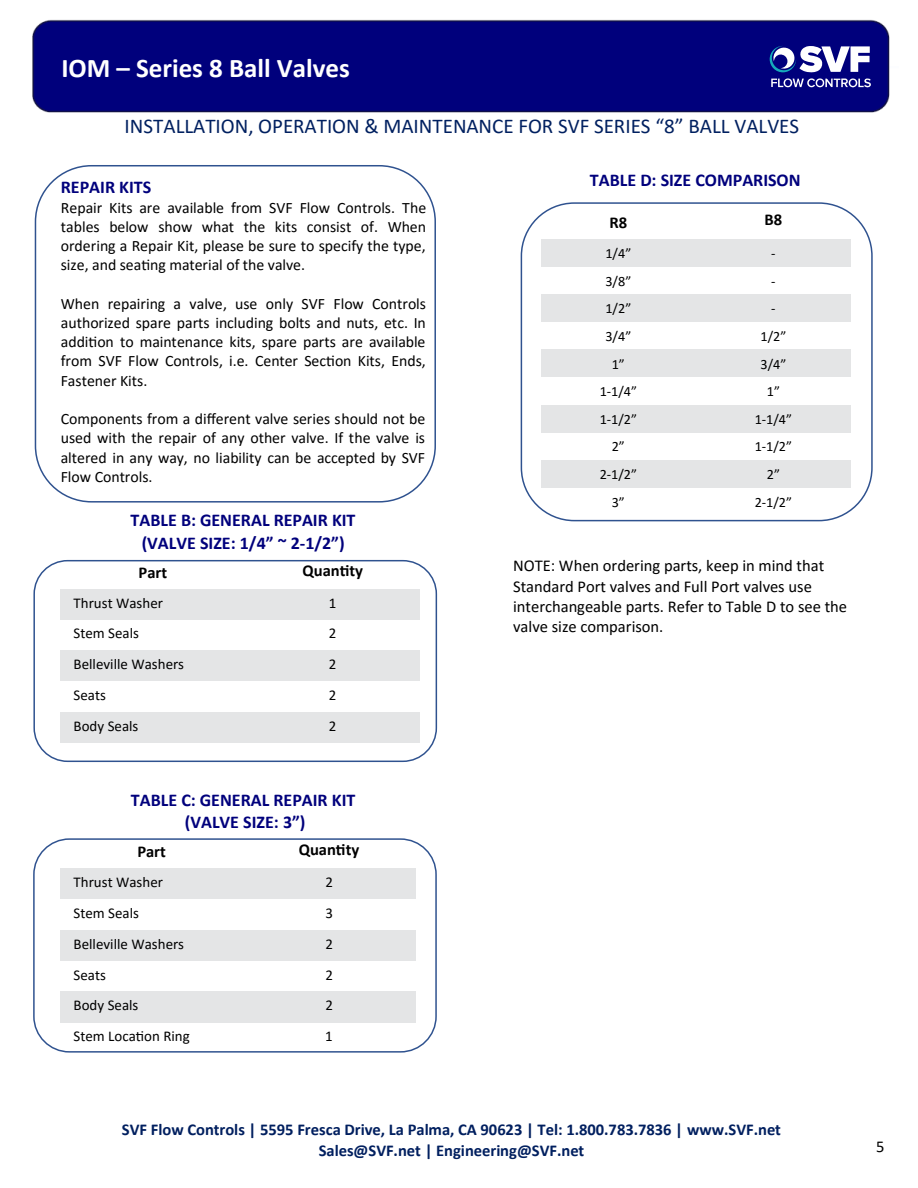
<style>
.page{position:relative;width:918px;height:1188px;background:#fff}
.page>*{position:absolute;margin:0;border:0;box-sizing:border-box;transform-origin:0 0}
.t1{font:700 27px "Calibri";color:#fff}
.t2{font:21px "Calibri";color:#002060}
.t3{font:700 18px/22.6px "Calibri";color:#00007c;text-align:center}
.t4{font:16.5px/20.1px "Calibri";color:#000}
.t5{font:700 16.5px/20.4px "Calibri";color:#001f5f;text-align:center}
.t6{font:700 16.5px "Calibri";color:#000}
.t7{font:15.9px/19.2px "Calibri";color:#000;text-align:justify}
.t8{font:15px "Calibri";color:#000}
.t9{font:14.25px "Calibri";color:#000}
</style>
<div class="page">
<div style="left:60px;top:589px;width:185px;height:31px;background:#e4e5e6"></div>
<div style="left:245px;top:589px;width:175px;height:31px;background:#e4e5e6"></div>
<div style="left:60px;top:650px;width:185px;height:31px;background:#e4e5e6"></div>
<div style="left:245px;top:650px;width:175px;height:31px;background:#e4e5e6"></div>
<div style="left:60px;top:712px;width:185px;height:30px;background:#e4e5e6"></div>
<div style="left:245px;top:712px;width:175px;height:30px;background:#e4e5e6"></div>
<div style="left:60px;top:868px;width:183px;height:31px;background:#e4e5e6"></div>
<div style="left:243px;top:868px;width:172px;height:31px;background:#e4e5e6"></div>
<div style="left:60px;top:930px;width:183px;height:31px;background:#e4e5e6"></div>
<div style="left:243px;top:930px;width:172px;height:31px;background:#e4e5e6"></div>
<div style="left:60px;top:992px;width:183px;height:31px;background:#e4e5e6"></div>
<div style="left:243px;top:992px;width:172px;height:31px;background:#e4e5e6"></div>
<div style="left:541px;top:239px;width:155px;height:28px;background:#e4e5e6"></div>
<div style="left:696px;top:239px;width:155px;height:28px;background:#e4e5e6"></div>
<div style="left:541px;top:295px;width:155px;height:27px;background:#e4e5e6"></div>
<div style="left:696px;top:295px;width:155px;height:27px;background:#e4e5e6"></div>
<div style="left:541px;top:350px;width:155px;height:27px;background:#e4e5e6"></div>
<div style="left:696px;top:350px;width:155px;height:27px;background:#e4e5e6"></div>
<div style="left:541px;top:405px;width:155px;height:27px;background:#e4e5e6"></div>
<div style="left:696px;top:405px;width:155px;height:27px;background:#e4e5e6"></div>
<div style="left:541px;top:460px;width:155px;height:28px;background:#e4e5e6"></div>
<div style="left:696px;top:460px;width:155px;height:28px;background:#e4e5e6"></div>
<img style="left:32px;top:19px;width:858px;height:94px">
<div style="left:35px;top:165px;width:401px;height:338px;border:2px solid #2f528f;border-radius:56px"></div>
<div style="left:33px;top:560px;width:404px;height:202px;border:2px solid #2f528f;border-radius:33px"></div>
<div style="left:33px;top:838px;width:404px;height:215px;border:2px solid #2f528f;border-radius:35px"></div>
<div style="left:521px;top:202px;width:352px;height:319px;border:2px solid #2f528f;border-radius:53px"></div>
<div style="left:543px;top:36px;width:338px;height:62px;background:#00007c"></div>
<svg style="left:770px;top:46px;width:100px;height:26px"></svg>
<svg style="left:771px;top:78px;width:100px;height:9px"></svg>
<h1 class="t1" style="left:61px;top:48px;width:290px">IOM – Series 8 Ball Valves</h1>
<h2 class="t2" style="left:125px;top:111px;width:676px">INSTALLATION, OPERATION &amp; MAINTENANCE FOR SVF SERIES “8” BALL VALVES</h2>
<p class="t3" style="left:61px;top:175px;width:92px">REPAIR KITS</p>
<p class="t7" style="left:61px;top:197px;width:367px">Repair Kits are available from SVF Flow Controls. The tables below show what the kits consist of. When ordering a Repair Kit, please be sure to specify the type, size, and seating material of the valve.</p>
<p class="t7" style="left:61px;top:293px;width:367px">When repairing a valve, use only SVF Flow Controls authorized spare parts including bolts and nuts, etc. In addition to maintenance kits, spare parts are available from SVF Flow Controls, i.e. Center Section Kits, Ends, Fastener Kits.</p>
<p class="t7" style="left:61px;top:409px;width:366px">Components from a different valve series should not be used with the repair of any other valve. If the valve is altered in any way, no liability can be accepted by SVF Flow Controls.</p>
<p class="t3" style="left:131px;top:508px;width:226px">TABLE B: GENERAL REPAIR KIT (VALVE SIZE: 1/4” ~ 2-1/2”)</p>
<p class="t6" style="left:139px;top:561px;width:30px">Part</p>
<p class="t6" style="left:303px;top:559px;width:62px">Quantity</p>
<p class="t8" style="left:74px;top:592px;width:91px">Thrust Washer</p>
<p class="t8" style="left:329px;top:592px;width:9px">1</p>
<p class="t8" style="left:74px;top:623px;width:67px">Stem Seals</p>
<p class="t8" style="left:329px;top:623px;width:9px">2</p>
<p class="t8" style="left:74px;top:654px;width:112px">Belleville Washers</p>
<p class="t8" style="left:329px;top:654px;width:9px">2</p>
<p class="t8" style="left:74px;top:684px;width:34px">Seats</p>
<p class="t8" style="left:329px;top:684px;width:9px">2</p>
<p class="t8" style="left:74px;top:715px;width:66px">Body Seals</p>
<p class="t8" style="left:329px;top:715px;width:9px">2</p>
<p class="t3" style="left:131px;top:788px;width:226px">TABLE C: GENERAL REPAIR KIT (VALVE SIZE: 3”)</p>
<p class="t6" style="left:137px;top:840px;width:30px">Part</p>
<p class="t6" style="left:299px;top:838px;width:62px">Quantity</p>
<p class="t8" style="left:74px;top:872px;width:91px">Thrust Washer</p>
<p class="t8" style="left:325px;top:872px;width:9px">2</p>
<p class="t8" style="left:74px;top:902px;width:67px">Stem Seals</p>
<p class="t8" style="left:325px;top:902px;width:9px">3</p>
<p class="t8" style="left:74px;top:933px;width:112px">Belleville Washers</p>
<p class="t8" style="left:325px;top:933px;width:9px">2</p>
<p class="t8" style="left:74px;top:964px;width:34px">Seats</p>
<p class="t8" style="left:325px;top:964px;width:9px">2</p>
<p class="t8" style="left:74px;top:995px;width:66px">Body Seals</p>
<p class="t8" style="left:325px;top:995px;width:9px">2</p>
<p class="t8" style="left:74px;top:1026px;width:118px">Stem Location Ring</p>
<p class="t8" style="left:325px;top:1026px;width:9px">1</p>
<p class="t3" style="left:590px;top:168px;width:212px">TABLE D: SIZE COMPARISON</p>
<p class="t6" style="left:610px;top:210px;width:19px">R8</p>
<p class="t6" style="left:765px;top:208px;width:19px">B8</p>
<p class="t9" style="left:605px;top:244px;width:27px">1/4”</p>
<p class="t9" style="left:771px;top:244px;width:6px">-</p>
<p class="t9" style="left:605px;top:271px;width:27px">3/8”</p>
<p class="t9" style="left:771px;top:271px;width:6px">-</p>
<p class="t9" style="left:605px;top:299px;width:27px">1/2”</p>
<p class="t9" style="left:771px;top:299px;width:6px">-</p>
<p class="t9" style="left:605px;top:326px;width:27px">3/4”</p>
<p class="t9" style="left:760px;top:326px;width:27px">1/2”</p>
<p class="t9" style="left:612px;top:354px;width:15px">1”</p>
<p class="t9" style="left:760px;top:354px;width:27px">3/4”</p>
<p class="t9" style="left:600px;top:381px;width:39px">1-1/4”</p>
<p class="t9" style="left:767px;top:381px;width:15px">1”</p>
<p class="t9" style="left:600px;top:409px;width:39px">1-1/2”</p>
<p class="t9" style="left:755px;top:409px;width:39px">1-1/4”</p>
<p class="t9" style="left:612px;top:437px;width:15px">2”</p>
<p class="t9" style="left:755px;top:437px;width:39px">1-1/2”</p>
<p class="t9" style="left:600px;top:464px;width:39px">2-1/2”</p>
<p class="t9" style="left:767px;top:464px;width:15px">2”</p>
<p class="t9" style="left:612px;top:492px;width:15px">3”</p>
<p class="t9" style="left:755px;top:492px;width:39px">2-1/2”</p>
<p class="t4" style="left:513px;top:555px;width:335px">NOTE: When ordering parts, keep in mind that Standard Port valves and Full Port valves use interchangeable parts. Refer to Table D to see the valve size comparison.</p>
<p class="t5" style="left:122px;top:1119px;width:661px">SVF Flow Controls | 5595 Fresca Drive, La Palma, CA 90623 | Tel: 1.800.783.7836 | www.SVF.net<br>Sales@SVF.net | Engineering@SVF.net</p>
<p class="t4" style="left:876px;top:1136px;width:10px">5</p>
</div>
